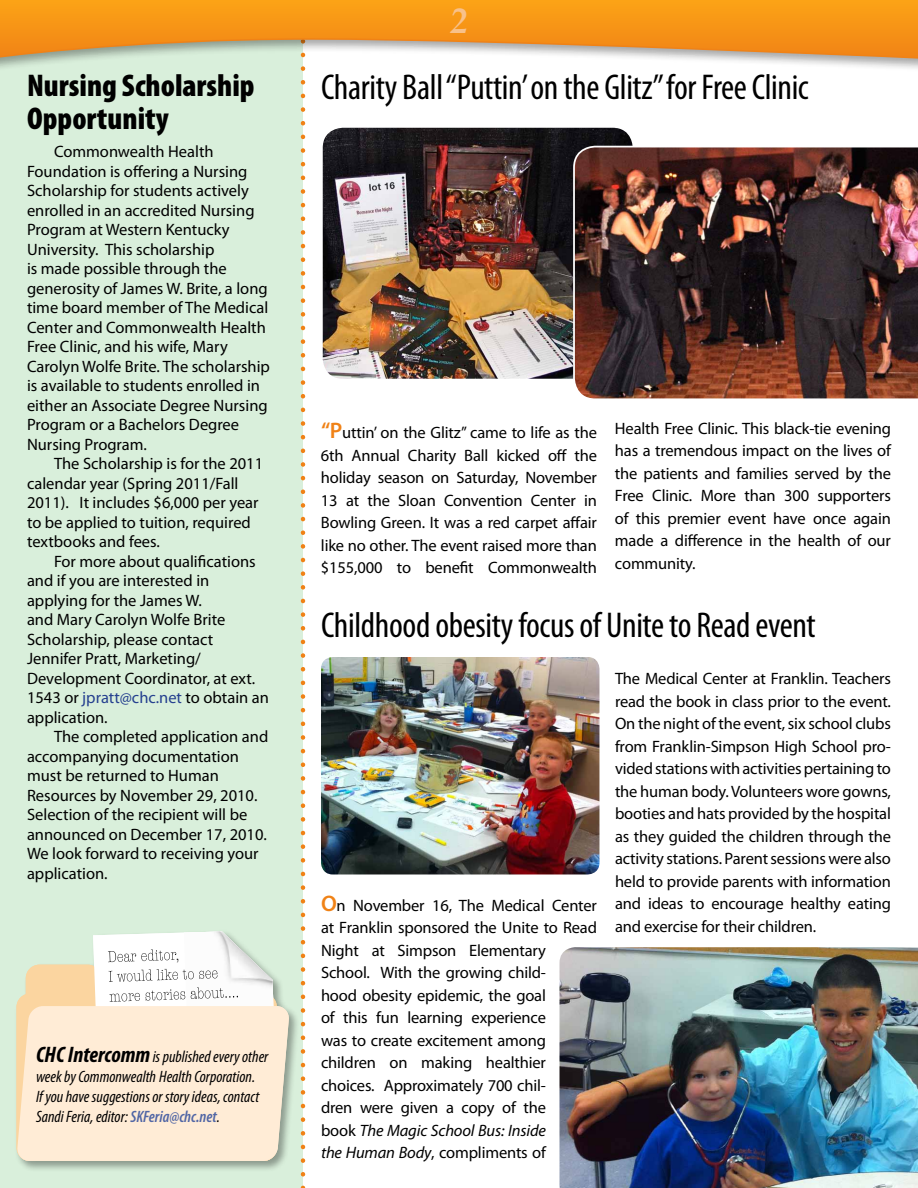
<style>
.page{position:relative;width:918px;height:1188px;background:#fff}
.page>*{position:absolute;margin:0;border:0;box-sizing:border-box;transform-origin:0 0}
.t1{font:condensed 36px "Myriad Pro";letter-spacing:-.01em;color:#000}
.t2{font:italic 700 36px "Palatino";color:#f8c18a}
.t3{font:900 condensed 31.5px/33px "Myriad Pro";color:#000}
.t4{font:16.5px/22.5px "Myriad Pro";color:#000}
.t5{font:italic condensed 16.5px/19.8px "Myriad Pro";color:#000}
.s1{color:#25408f}
.s2{font-weight:700;font-size:22.5px}
.s3{font-weight:600;color:#5166a5}
.s4{font-weight:600;font-size:22.5px;color:#f08216}
.s5{font-style:italic}
</style>
<div class="page">
<div style="left:0;top:0;width:303px;height:1188px;background:#d9efdb"></div>
<svg style="left:301px;top:80px;width:4px;height:1108px"></svg>
<div style="left:0;top:0;width:918px;height:72px;background:#000;opacity:.35"></div>
<svg style="left:0;top:0;width:918px;height:60px;background:#eea43e"></svg>
<div style="left:14px;top:929px;width:286px;height:243px;background:#000;opacity:.35"></div>
<svg style="left:17px;top:931px;width:272px;height:230px;background:#f7ebd7"></svg>
<img style="left:324px;top:129px;width:308px;height:248px">
<div style="left:321px;top:126px;width:314px;height:254px;border:2px solid #fff;border-radius:21px"></div>
<img style="left:559px;top:947px;width:359px;height:241px">
<img style="left:321px;top:657px;width:278px;height:217px">
<img style="left:573px;top:146px;width:345px;height:253px">
<h2 class="t3" style="left:27px;top:68px;width:229px">Nursing Scholarship<br>Opportunity</h2>
<p class="t4" style="left:27px;top:142px;width:245px;line-height:19.5px;text-indent:27px">Commonwealth Health<br>Foundation is offering a Nursing<br>Scholarship for students actively enrolled in an accredited Nursing<br>Program at Western Kentucky<br>University. This scholarship<br>is made possible through the generosity of James W. Brite, a long time board member of The Medical<br>Center and Commonwealth Health<br>Free Clinic, and his wife, Mary<br>Carolyn Wolfe Brite. The scholarship is available to students enrolled in either an Associate Degree Nursing<br>Program or a Bachelors Degree<br>Nursing Program.</p>
<p class="t4" style="left:27px;top:454px;width:238px;line-height:19.5px;text-indent:27px">The Scholarship is for the 2011 calendar year (Spring 2011/Fall<br>2011). It includes $6,000 per year to be applied to tuition, required textbooks and fees.</p>
<p class="t4" style="left:27px;top:551px;width:243px;line-height:19.5px;text-indent:27px">For more about qualifications and if you are interested in applying for the James W.<br>and Mary Carolyn Wolfe Brite<br>Scholarship, please contact<br>Jennifer Pratt, Marketing/<br>Development Coordinator, at ext.<br>1543 or <span class="s1">jpratt@chc.net</span> to obtain an application.</p>
<p class="t4" style="left:27px;top:727px;width:243px;line-height:19.5px;text-indent:27px">The completed application and accompanying documentation must be returned to Human<br>Resources by November 29, 2010.<br>Selection of the recipient will be announced on December 17, 2010.<br>We look forward to receiving your application.</p>
<p class="t5" style="left:36px;top:1047px;width:234px"><span class="s2">CHC Intercomm</span> is published every other week by Commonwealth Health Corporation.<br>If you have suggestions or story ideas, contact Sandi Feria, editor:<span class="s3">SKFeria@chc.net</span>.</p>
<h1 class="t2" style="left:450px;top:-8px;width:19px">2</h1>
<h1 class="t1" style="left:321px;top:65px;width:489px">Charity Ball “Puttin’ on the Glitz” for Free Clinic</h1>
<p class="t4" style="left:321px;top:421px;width:278px;text-align:justify"><span class="s4">“P</span>uttin’ on the Glitz” came to life as the 6th Annual Charity Ball kicked off the holiday season on Saturday, November 13 at the Sloan Convention Center in Bowling Green. It was a red carpet affair like no other. The event raised more than $155,000 to benefit Commonwealth</p>
<p class="t4" style="left:615px;top:417px;width:278px;text-align:justify">Health Free Clinic. This black-tie evening has a tremendous impact on the lives of the patients and families served by the Free Clinic. More than 300 supporters of this premier event have once again made a difference in the health of our community.</p>
<h1 class="t1" style="left:321px;top:604px;width:496px">Childhood obesity focus of Unite to Read event</h1>
<p class="t4" style="left:321px;top:893px;width:278px"><span class="s4">O</span>n November 16, The Medical Center at Franklin sponsored the Unite to Read<br>Night at Simpson Elementary<br>School. With the growing child-<br>hood obesity epidemic, the goal<br>of this fun learning experience<br>was to create excitement among children on making healthier choices. Approximately 700 chil-<br>dren were given a copy of the<br>book <span class="s5">The Magic School Bus: Inside<br>the Human Body</span>, compliments of</p>
<p class="t4" style="left:615px;top:667px;width:278px;text-align:justify">The Medical Center at Franklin. Teachers read the book in class prior to the event.<br>On the night of the event, six school clubs from Franklin-Simpson High School pro&shy;vided stations with activities pertaining to the human body. Volunteers wore gowns, booties and hats provided by the hospital as they guided the children through the activity stations. Parent sessions were also held to provide parents with information and ideas to encourage healthy eating and exercise for their children.</p>
</div>
